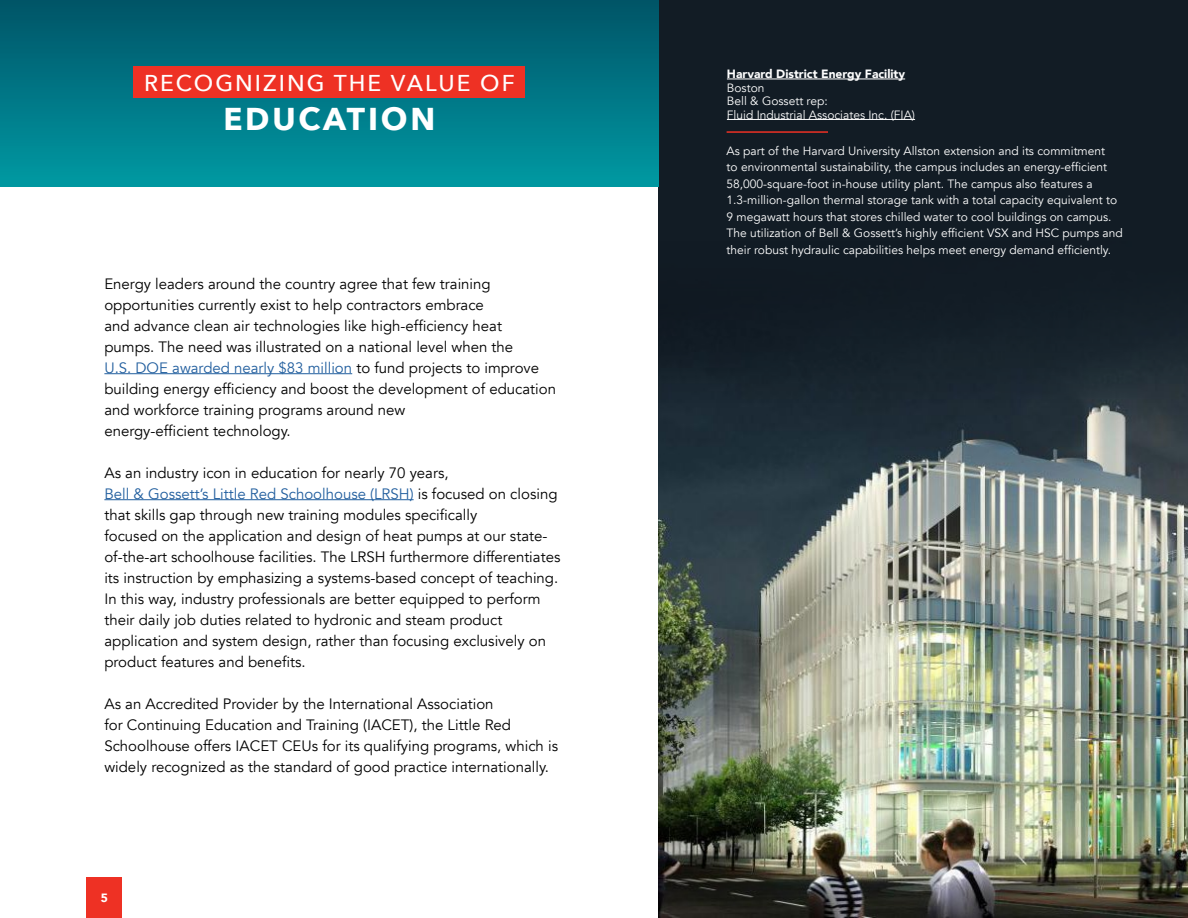
<style>
.page{position:relative;width:1188px;height:918px;background:#fff}
.page>*{position:absolute;margin:0;border:0;box-sizing:border-box;transform-origin:0 0}
.t1{font:700 31.5px "Avenir Next";letter-spacing:.09em;color:#fff}
.t2{font:500 22.8px "Avenir Next";letter-spacing:.09em;color:#fff}
.t3{font:15px/21px "Avenir";color:#000}
.t4{font:12px/16.5px "Avenir";color:#fff}
.t5{font:900 12px "Avenir";color:#fff}
.s1{color:#215e9e}
</style>
<div class="page">
<div style="left:659px;top:0;width:529px;height:918px;background:#121c25"></div>
<img style="left:659px;top:333px;width:529px;height:585px">
<div style="left:0;top:0;width:659px;height:187px;background:linear-gradient(to bottom,#005467,#0099a3)"></div>
<hr style="left:104px;top:373px;width:248px;height:1px;background:#215e9e">
<hr style="left:104px;top:499px;width:310px;height:1px;background:#215e9e">
<div style="left:86px;top:878px;width:36px;height:40px;background:#ee3124"></div>
<div style="left:134px;top:66px;width:391px;height:32px;background:#ee3124"></div>
<hr style="left:727px;top:79px;width:178px;height:1px;background:#fff">
<hr style="left:727px;top:119px;width:188px;height:1px;background:#fff">
<hr style="left:727px;top:131px;width:101px;height:2px;background:#ee3124">
<h2 class="t2" style="left:144px;top:64px;width:372px">RECOGNIZING THE VALUE OF</h2>
<h1 class="t1" style="left:223px;top:91px;width:214px">EDUCATION</h1>
<p class="t3" style="left:104px;top:273px;width:453px">Energy leaders around the country agree that few training opportunities currently exist to help contractors embrace<br>and advance clean air technologies like high-efficiency heat<br>pumps. The need was illustrated on a national level when the<br><span class="s1">U.S. DOE awarded nearly $83 million</span> to fund projects to improve building energy efficiency and boost the development of education and workforce training programs around new<br>energy-efficient technology.</p>
<p class="t3" style="left:104px;top:462px;width:458px">As an industry icon in education for nearly 70 years,<br><span class="s1">Bell &amp; Gossett’s Little Red Schoolhouse (LRSH)</span> is focused on closing that skills gap through new training modules specifically<br>focused on the application and design of heat pumps at our state&shy;of-the-art schoolhouse facilities. The LRSH furthermore differentiates its instruction by emphasizing a systems-based concept of teaching.<br>In this way, industry professionals are better equipped to perform their daily job duties related to hydronic and steam product application and system design, rather than focusing exclusively on product features and benefits.</p>
<p class="t3" style="left:104px;top:693px;width:455px">As an Accredited Provider by the International Association<br>for Continuing Education and Training (IACET), the Little Red Schoolhouse offers IACET CEUs for its qualifying programs, which is widely recognized as the standard of good practice internationally.</p>
<p class="t5" style="left:101px;top:887px;width:9px">5</p>
<p class="t5" style="left:727px;top:64px;width:180px">Harvard District Energy Facility</p>
<p class="t4" style="left:727px;top:81px;width:190px;line-height:13.5px">Boston<br>Bell &amp; Gossett rep:<br>Fluid Industrial Associates Inc. (FIA)</p>
<p class="t4" style="left:727px;top:143px;width:398px">As part of the Harvard University Allston extension and its commitment<br>to environmental sustainability, the campus includes an energy-efficient 58,000-square-foot in-house utility plant. The campus also features a 1.3-million-gallon thermal storage tank with a total capacity equivalent to 9 megawatt hours that stores chilled water to cool buildings on campus.<br>The utilization of Bell &amp; Gossett’s highly efficient VSX and HSC pumps and their robust hydraulic capabilities helps meet energy demand efficiently.</p>
</div>
